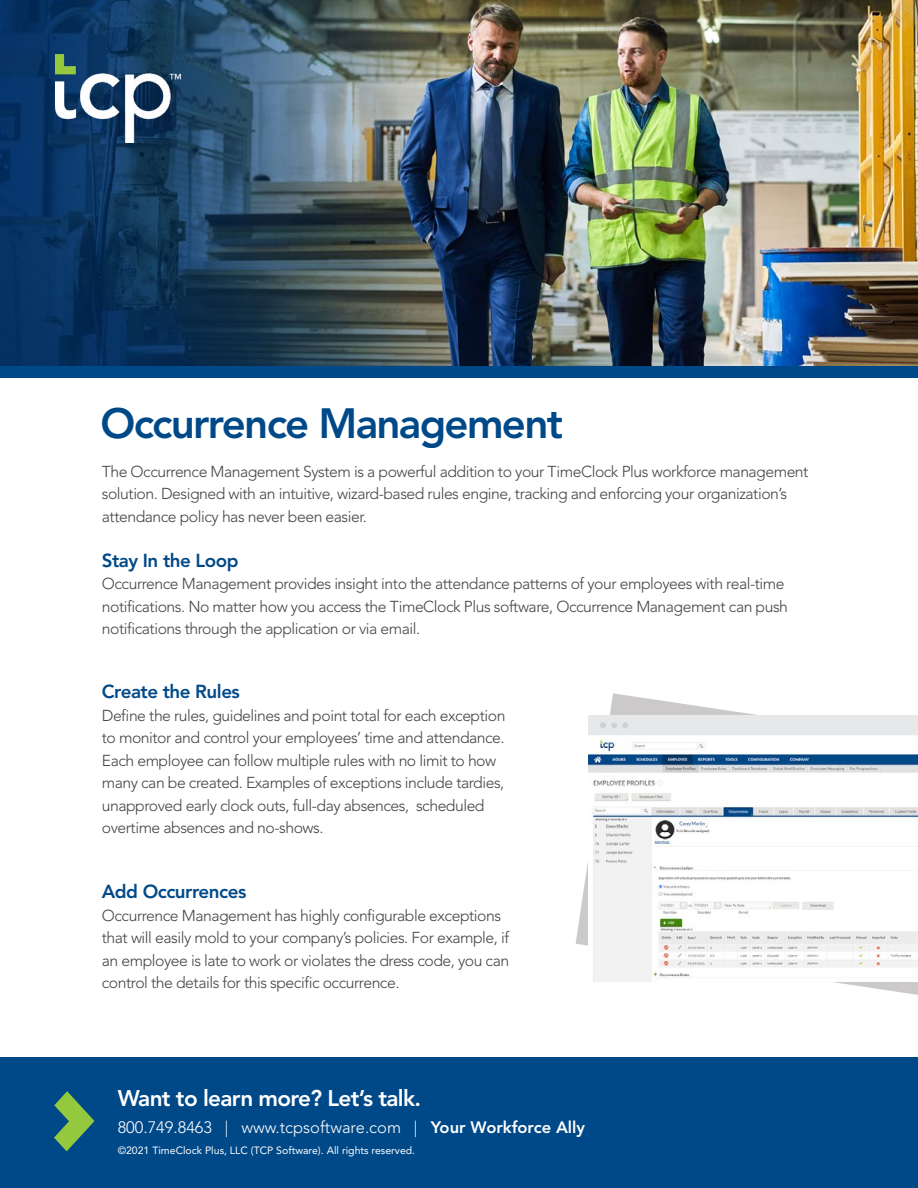
<style>
.page{position:relative;width:918px;height:1188px;background:#fff}
.page>*{position:absolute;margin:0;border:0;box-sizing:border-box;transform-origin:0 0}
.t1{font:800 42px "Avenir LT Pro";letter-spacing:-.04em;color:#004989}
.t2{font:800 22.5px "Avenir LT Pro";letter-spacing:-.03em;color:#fff}
.t3{font:800 18.75px "Avenir LT Pro";letter-spacing:-.025em;color:#004989}
.t4{font:300 16.5px "Avenir LT Pro";color:#fff}
.t5{font:300 15.75px/22.5px "Avenir LT Pro";letter-spacing:-.03em;color:#444}
.t6{font:10.5px "Avenir LT Pro";color:#fff}
.s1{font-weight:800}
</style>
<div class="page">
<svg style="left:576px;top:693px;width:342px;height:302px"></svg>
<img style="left:0;top:0;width:918px;height:366px">
<div style="left:0;top:366px;width:918px;height:12px;background:#004989"></div>
<img style="left:55px;top:54px;width:126px;height:88px">
<div style="left:0;top:1058px;width:918px;height:130px;background:#004989"></div>
<svg style="left:54px;top:1091px;width:41px;height:60px"></svg>
<img style="left:589px;top:716px;width:329px;height:266px">
<h1 class="t1" style="left:100px;top:399px;width:464px">Occurrence Management</h1>
<p class="t5" style="left:102px;top:460px;width:708px">The Occurrence Management System is a powerful addition to your TimeClock Plus workforce management solution. Designed with an intuitive, wizard-based rules engine, tracking and enforcing your organization’s attendance policy has never been easier.</p>
<p class="t3" style="left:102px;top:549px;width:138px">Stay In the Loop</p>
<p class="t5" style="left:102px;top:573px;width:688px">Occurrence Management provides insight into the attendance patterns of your employees with real-time notifications. No matter how you access the TimeClock Plus software, Occurrence Management can push notifications through the application or via email.</p>
<p class="t3" style="left:102px;top:681px;width:140px">Create the Rules</p>
<p class="t5" style="left:102px;top:704px;width:405px">Define the rules, guidelines and point total for each exception to monitor and control your employees’ time and attendance.<br>Each employee can follow multiple rules with no limit to how many can be created. Examples of exceptions include tardies, unapproved early clock outs, full-day absences, scheduled overtime absences and no-shows.</p>
<p class="t3" style="left:102px;top:881px;width:146px">Add Occurrences</p>
<p class="t5" style="left:102px;top:904px;width:409px">Occurrence Management has highly configurable exceptions that will easily mold to your company’s policies. For example, if an employee is late to work or violates the dress code, you can control the details for this specific occurrence.</p>
<h2 class="t2" style="left:118px;top:1085px;width:305px">Want to learn more? Let’s talk.</h2>
<p class="t4" style="left:118px;top:1117px;width:469px">800.749.8463 | www.tcpsoftware.com | <span class="s1">Your Workforce Ally</span></p>
<p class="t6" style="left:118px;top:1144px;width:299px">©2021 TimeClock Plus, LLC (TCP Software). All rights reserved.</p>
</div>
